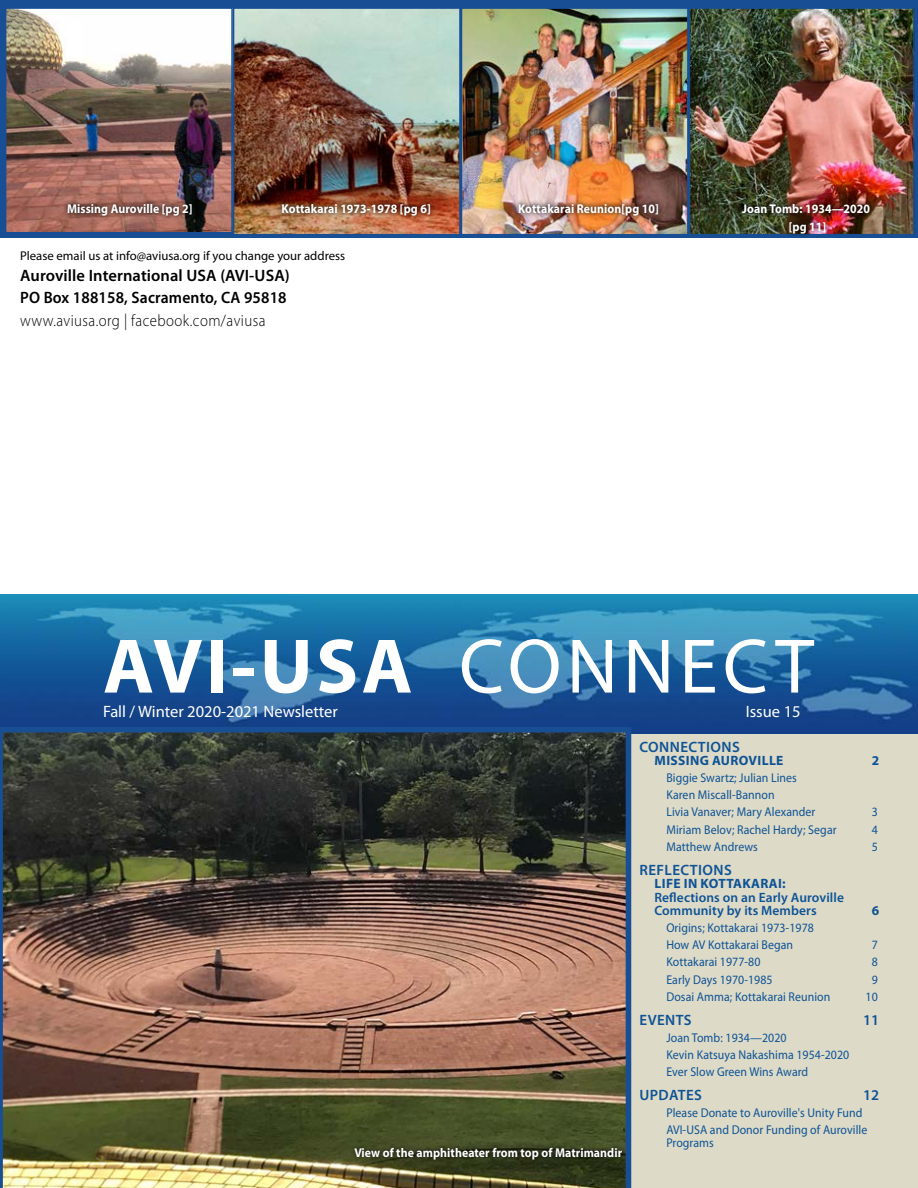
<style>
.page{position:relative;width:918px;height:1188px;background:#fff}
.page>*{position:absolute;margin:0;border:0;box-sizing:border-box;transform-origin:0 0}
.t1{font:700 78px "Myriad Pro";letter-spacing:.04em;color:#fff}
.t2{font:16.5px "Myriad Pro";color:#fff}
.t3{font:600 16.5px "Myriad Pro";letter-spacing:.005em;color:#000}
.t4{font:300 16.5px "Myriad Pro";letter-spacing:.03em;color:#000;scale:.9 1}
.t5{font:600 16.5px "Myriad Pro";letter-spacing:.005em;color:#000;scale:.95 1}
.toc_hd_one{font:600 15px "Myriad Pro";letter-spacing:.025em;color:#0e5396}
.TOC_-_main_head_unde{font:600 13.5px/13.5px "Myriad Pro";letter-spacing:.005em;color:#0e5396}
.TOC_-_main_head_unde-2{font:700 13.5px "Myriad Pro";letter-spacing:.025em;color:#0e5396}
.toc_title_under_hd{font:12.75px/12.8px "Myriad Pro";letter-spacing:.005em;color:#0e5396;scale:.93 1}
.cover_caption{font:700 12.75px "Myriad Pro";letter-spacing:.005em;color:#fff;scale:.93 1}
.text_9_75_17{font:12.75px "Myriad Pro";color:#000}
.s1{font-weight:400}
.s2{font-weight:700}
</style>
<div class="page">
<div style="left:0;top:0;width:918px;height:238px;background:#184f94"></div>
<img style="left:8px;top:10px;width:222px;height:221px">
<div style="left:5px;top:7px;width:228px;height:228px;border:2px solid #184f94"></div>
<img style="left:236px;top:10px;width:676px;height:222px">
<div style="left:233px;top:7px;width:228px;height:228px;border:2px solid #184f94"></div>
<div style="left:461px;top:7px;width:228px;height:228px;border:2px solid #184f94"></div>
<div style="left:689px;top:7px;width:226px;height:228px;border:2px solid #184f94"></div>
<svg style="left:62px;top:198px;width:135px;height:23px;background:#7c5046"></svg>
<img style="left:278px;top:198px;width:158px;height:23px">
<img style="left:514px;top:198px;width:150px;height:23px">
<img style="left:736px;top:198px;width:139px;height:39px">
<div style="left:17px;top:732px;width:901px;height:456px;background:#dddac7"></div>
<img style="left:0;top:594px;width:918px;height:139px">
<img style="left:0;top:727px;width:631px;height:461px">
<div style="left:352px;top:1144px;width:274px;height:19px;background:#000;opacity:.75"></div>
<p class="cover_caption" style="left:67px;top:201px;width:137px">Missing Auroville [pg 2]</p>
<p class="cover_caption" style="left:282px;top:201px;width:162px">Kottakarai 1973-1978 [pg 6]</p>
<p class="cover_caption" style="left:518px;top:201px;width:153px">Kottakarai Reunion[pg 10]</p>
<p class="cover_caption" style="left:742px;top:201px;width:139px">Joan Tomb: 1934—2020</p>
<p class="cover_caption" style="left:789px;top:218px;width:42px">[pg 11]</p>
<p class="text_9_75_17" style="left:20px;top:248px;width:327px">Please email us at info@aviusa.org if you change your address</p>
<p class="t3" style="left:20px;top:265px;width:271px">Auroville International USA (AVI-USA)</p>
<p class="t5" style="left:20px;top:287px;width:282px">PO Box 188158, Sacramento, CA 95818</p>
<p class="t4" style="left:20px;top:310px;width:274px">www.aviusa.org | facebook.com/aviusa</p>
<p class="t1" style="left:103px;top:615px;width:713px">AVI-USA <span class="s1">CONNECT</span></p>
<p class="t2" style="left:103px;top:701px;width:236px">Fall / Winter 2020-2021 Newsletter</p>
<p class="t2" style="left:746px;top:701px;width:56px">Issue 15</p>
<p class="toc_hd_one" style="left:640px;top:737px;width:102px">CONNECTIONS</p>
<p class="TOC_-_main_head_unde-2" style="left:655px;top:752px;width:130px">MISSING AUROVILLE</p>
<p class="TOC_-_main_head_unde-2" style="left:872px;top:752px;width:9px">2</p>
<p class="toc_title_under_hd" style="left:666px;top:771px;width:142px">Biggie Swartz; Julian Lines</p>
<p class="toc_title_under_hd" style="left:666px;top:789px;width:118px">Karen Miscall-Bannon</p>
<p class="toc_title_under_hd" style="left:666px;top:806px;width:162px">Livia Vanaver; Mary Alexander</p>
<p class="toc_title_under_hd" style="left:872px;top:806px;width:8px">3</p>
<p class="toc_title_under_hd" style="left:666px;top:823px;width:185px">Miriam Belov; Rachel Hardy; Segar</p>
<p class="toc_title_under_hd" style="left:872px;top:823px;width:8px">4</p>
<p class="toc_title_under_hd" style="left:666px;top:840px;width:100px">Matthew Andrews</p>
<p class="toc_title_under_hd" style="left:872px;top:840px;width:8px">5</p>
<p class="toc_hd_one" style="left:640px;top:860px;width:94px">REFLECTIONS</p>
<p class="TOC_-_main_head_unde" style="left:654px;top:877px;width:191px"><span class="s2">LIFE IN KOTTAKARAI:<br></span>Reflections on an Early Auroville<br>Community by its Members</p>
<p class="TOC_-_main_head_unde-2" style="left:872px;top:902px;width:9px">6</p>
<p class="cover_caption" style="left:354px;top:1144px;width:290px">View of the amphitheater from top of Matrimandir</p>
<p class="toc_title_under_hd" style="left:666px;top:921px;width:160px">Origins; Kottakarai 1973-1978</p>
<p class="toc_title_under_hd" style="left:666px;top:939px;width:138px">How AV Kottakarai Began</p>
<p class="toc_title_under_hd" style="left:872px;top:939px;width:8px">7</p>
<p class="toc_title_under_hd" style="left:666px;top:956px;width:103px">Kottakarai 1977-80</p>
<p class="toc_title_under_hd" style="left:872px;top:956px;width:8px">8</p>
<p class="toc_title_under_hd" style="left:666px;top:973px;width:116px">Early Days 1970-1985</p>
<p class="toc_title_under_hd" style="left:872px;top:973px;width:8px">9</p>
<p class="toc_title_under_hd" style="left:666px;top:990px;width:178px">Dosai Amma; Kottakarai Reunion</p>
<p class="toc_title_under_hd" style="left:866px;top:990px;width:15px">10</p>
<p class="toc_hd_one" style="left:640px;top:1010px;width:54px">EVENTS</p>
<p class="toc_hd_one" style="left:863px;top:1010px;width:18px">11</p>
<p class="toc_title_under_hd" style="left:666px;top:1031px;width:131px">Joan Tomb: 1934—2020</p>
<p class="toc_title_under_hd" style="left:666px;top:1048px;width:198px">Kevin Katsuya Nakashima 1954-2020</p>
<p class="toc_title_under_hd" style="left:666px;top:1065px;width:154px">Ever Slow Green Wins Award</p>
<p class="toc_hd_one" style="left:640px;top:1086px;width:64px">UPDATES</p>
<p class="toc_hd_one" style="left:863px;top:1086px;width:18px">12</p>
<p class="toc_title_under_hd" style="left:666px;top:1106px;width:212px">Please Donate to Auroville's Unity Fund</p>
<p class="toc_title_under_hd" style="left:666px;top:1123px;width:218px">AVI-USA and Donor Funding of Auroville<br>Programs</p>
</div>
